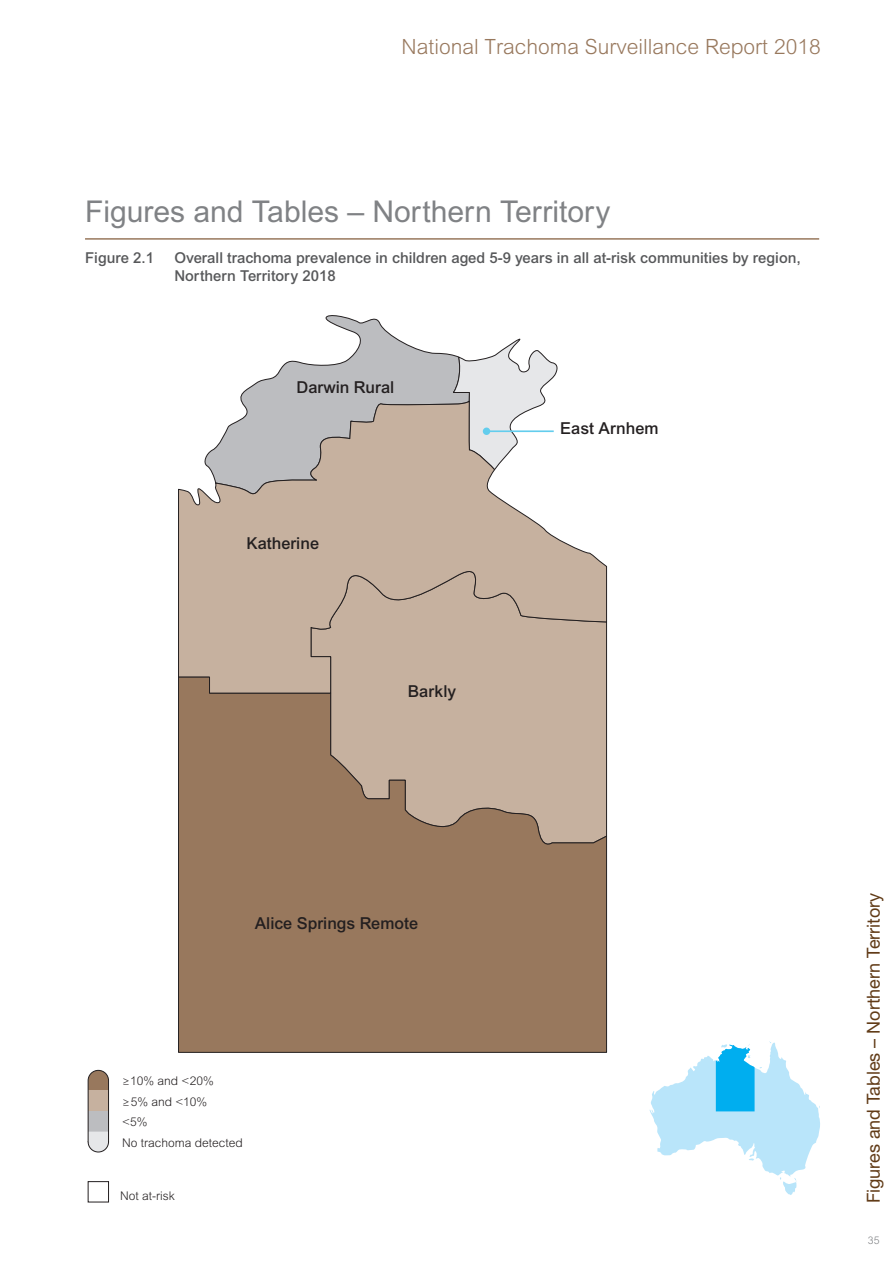
<style>
.page{position:relative;width:893px;height:1263px;background:#fff}
.page>*{position:absolute;margin:0;border:0;box-sizing:border-box;transform-origin:0 0}
.heading_1_-_appear_i{font:30px "Arial MT Pro";color:#808285}
.t1{font:300 21px "Arial MT Pro";color:#98785d}
.t2{font:18px "Helvetica Neue";color:#613b17}
.t3{font:500 16.5px "Arial MT Pro";color:#231f20}
.t4{font:500 15px/18px "Arial MT Pro";color:#57585a}
.t5{font:300 12px/20.7px "Arial MT Pro";color:#231f20}
.t6{font:300 10.5px "Arial MT Pro";color:#7e8083}
</style>
<div class="page">
<hr style="left:85px;top:238px;width:734px;height:2px;background:#98785d">
<svg style="left:241px;top:315px;width:211px;height:79px"></svg>
<svg style="left:452px;top:338px;width:106px;height:56px"></svg>
<svg style="left:178px;top:394px;width:429px;height:282px;background:#ccbdb0"></svg>
<svg style="left:178px;top:676px;width:429px;height:377px;background:#a1846c"></svg>
<hr style="left:486px;top:430px;width:68px;height:2px;background:#63cded">
<div style="left:483px;top:427px;width:7px;height:8px;background:#63cded;border-radius:50%"></div>
<div style="left:88px;top:1181px;width:21px;height:21px;border:1px solid #231f20"></div>
<svg style="left:88px;top:1070px;width:21px;height:82px;background:#b4a9a1"></svg>
<svg style="left:649px;top:1041px;width:171px;height:154px"></svg>
<h2 class="t1" style="left:402px;top:34px;width:421px">National Trachoma Surveillance Report 2018</h2>
<p class="heading_1_-_appear_i" style="left:85px;top:194px;width:527px">Figures and Tables – Northern Territory</p>
<p class="t4" style="left:85px;top:249px;width:70px">Figure 2.1</p>
<p class="t4" style="left:174px;top:249px;width:628px">Overall trachoma prevalence in children aged 5‑9 years in all at‑risk communities by region,<br>Northern Territory 2018</p>
<p class="t3" style="left:297px;top:377px;width:99px">Darwin Rural</p>
<p class="t3" style="left:246px;top:533px;width:74px">Katherine</p>
<p class="t3" style="left:408px;top:681px;width:50px">Barkly</p>
<p class="t3" style="left:560px;top:418px;width:100px">East Arnhem</p>
<p class="t3" style="left:255px;top:914px;width:165px">Alice Springs Remote</p>
<p class="t5" style="left:122px;top:1071px;width:93px">≥10% and &lt;20%</p>
<p class="t5" style="left:122px;top:1091px;width:87px">≥5% and &lt;10%</p>
<p class="t5" style="left:122px;top:1112px;width:122px">&lt;5%<br>No trachoma detected</p>
<p class="t5" style="left:120px;top:1186px;width:56px">Not at-risk</p>
<p class="t2" style="left:863px;top:1203px;width:312px;rotate:-90deg">Figures and Tables – Northern Territory</p>
<p class="t6" style="left:868px;top:1234px;width:13px">35</p>
</div>
